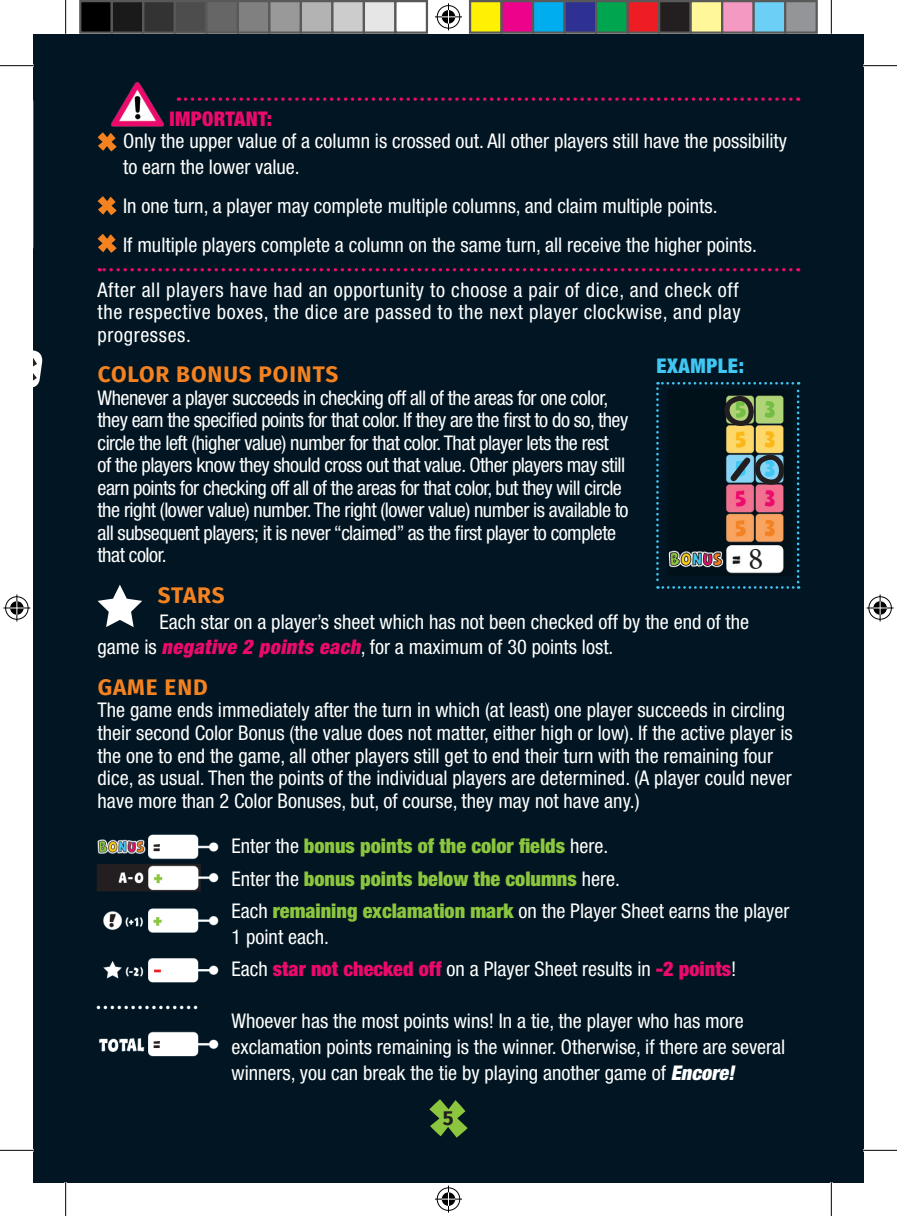
<style>
.page{position:relative;width:897px;height:1216px;background:#fff}
.page>*{position:absolute;margin:0;border:0;box-sizing:border-box;transform-origin:0 0}
.t1{font:700 22.5px "Fira Sans";letter-spacing:.04em;color:#f58220}
.t2{font:condensed 20.25px/22.5px "Helvetica Neue";color:#fff}
.t3{font:condensed 20.25px/22.5px "Helvetica Neue";letter-spacing:-.025em;color:#fff}
.t4{font:900 condensed 20.25px/32.2px "Helvetica Neue";color:#8bc63e}
.t5{font:900 condensed 20.25px "Helvetica Neue";letter-spacing:.02em;color:#ec096d}
.t6{font:900 condensed 20.25px "Helvetica Neue";letter-spacing:.03em;color:#40c7f4}
.t7{font:700 20.25px "Fira Sans";color:#231f20}
.s1{font-weight:900;font-style:italic;color:#ec096d}
.s2{font-weight:400;color:#fff}
.s3{font-weight:900;color:#ec096d}
.s4{font-weight:900;font-style:italic}
</style>
<div class="page">
<div style="left:34px;top:34px;width:829px;height:1148px;background:#011622"></div>
<svg style="left:98px;top:132px;width:19px;height:19px"></svg>
<svg style="left:98px;top:196px;width:19px;height:19px"></svg>
<svg style="left:98px;top:234px;width:19px;height:19px"></svg>
<svg style="left:178px;top:97px;width:613px;height:4px"></svg>
<svg style="left:99px;top:268px;width:692px;height:3px"></svg>
<svg style="left:34px;top:350px;width:9px;height:37px"></svg>
<svg style="left:98px;top:584px;width:44px;height:43px"></svg>
<img style="left:111px;top:82px;width:53px;height:44px">
<svg style="left:429px;top:1099px;width:38px;height:38px"></svg>
<img style="left:96px;top:834px;width:123px;height:223px">
<hr style="left:0;top:65px;width:34px;height:1px;background:#000">
<hr style="left:863px;top:65px;width:34px;height:1px;background:#000">
<hr style="left:0;top:1150px;width:34px;height:1px;background:#000">
<hr style="left:863px;top:1150px;width:34px;height:1px;background:#000">
<hr style="left:65px;top:0;width:1px;height:34px;background:#000">
<hr style="left:65px;top:1182px;width:1px;height:34px;background:#000">
<hr style="left:831px;top:0;width:1px;height:34px;background:#000">
<hr style="left:831px;top:1182px;width:1px;height:34px;background:#000">
<svg style="left:435px;top:3px;width:27px;height:27px"></svg>
<svg style="left:435px;top:1185px;width:27px;height:27px"></svg>
<svg style="left:3px;top:594px;width:27px;height:27px"></svg>
<svg style="left:866px;top:594px;width:27px;height:27px"></svg>
<div style="left:80px;top:1px;width:32px;height:32px;background:#000"></div>
<div style="left:79px;top:0;width:34px;height:34px;border:2px solid #595959"></div>
<div style="left:112px;top:1px;width:31px;height:32px;background:#1a1a1a"></div>
<div style="left:111px;top:0;width:33px;height:34px;border:2px solid #595959"></div>
<div style="left:143px;top:1px;width:32px;height:32px;background:#333"></div>
<div style="left:142px;top:0;width:34px;height:34px;border:2px solid #595959"></div>
<div style="left:175px;top:1px;width:31px;height:32px;background:#4d4d4d"></div>
<div style="left:174px;top:0;width:33px;height:34px;border:2px solid #595959"></div>
<div style="left:206px;top:1px;width:32px;height:32px;background:#666"></div>
<div style="left:205px;top:0;width:34px;height:34px;border:2px solid #595959"></div>
<div style="left:238px;top:1px;width:31px;height:32px;background:#808080"></div>
<div style="left:237px;top:0;width:33px;height:34px;border:2px solid #595959"></div>
<div style="left:269px;top:1px;width:32px;height:32px;background:#999"></div>
<div style="left:268px;top:0;width:34px;height:34px;border:2px solid #595959"></div>
<div style="left:301px;top:1px;width:31px;height:32px;background:#b3b3b3"></div>
<div style="left:300px;top:0;width:33px;height:34px;border:2px solid #595959"></div>
<div style="left:332px;top:1px;width:32px;height:32px;background:#ccc"></div>
<div style="left:331px;top:0;width:34px;height:34px;border:2px solid #595959"></div>
<div style="left:364px;top:1px;width:31px;height:32px;background:#e6e6e6"></div>
<div style="left:363px;top:0;width:33px;height:34px;border:2px solid #595959"></div>
<div style="left:394px;top:0;width:34px;height:34px;border:2px solid #595959"></div>
<div style="left:470px;top:1px;width:31px;height:32px;background:#fff101"></div>
<div style="left:469px;top:0;width:33px;height:34px;border:2px solid #595959"></div>
<div style="left:501px;top:1px;width:32px;height:32px;background:#ed028c"></div>
<div style="left:500px;top:0;width:34px;height:34px;border:2px solid #595959"></div>
<div style="left:533px;top:1px;width:31px;height:32px;background:#00aeef"></div>
<div style="left:532px;top:0;width:33px;height:34px;border:2px solid #595959"></div>
<div style="left:564px;top:1px;width:32px;height:32px;background:#2e3092"></div>
<div style="left:563px;top:0;width:34px;height:34px;border:2px solid #595959"></div>
<div style="left:596px;top:1px;width:31px;height:32px;background:#00a54f"></div>
<div style="left:595px;top:0;width:33px;height:34px;border:2px solid #595959"></div>
<div style="left:627px;top:1px;width:32px;height:32px;background:#ee1d23"></div>
<div style="left:626px;top:0;width:34px;height:34px;border:2px solid #595959"></div>
<div style="left:659px;top:1px;width:31px;height:32px;background:#231f20"></div>
<div style="left:658px;top:0;width:33px;height:34px;border:2px solid #595959"></div>
<div style="left:690px;top:1px;width:32px;height:32px;background:#fff79a"></div>
<div style="left:689px;top:0;width:34px;height:34px;border:2px solid #595959"></div>
<div style="left:722px;top:1px;width:31px;height:32px;background:#f499c2"></div>
<div style="left:721px;top:0;width:33px;height:34px;border:2px solid #595959"></div>
<div style="left:753px;top:1px;width:32px;height:32px;background:#6bcff6"></div>
<div style="left:752px;top:0;width:34px;height:34px;border:2px solid #595959"></div>
<div style="left:785px;top:1px;width:31px;height:32px;background:#939598"></div>
<div style="left:784px;top:0;width:33px;height:34px;border:2px solid #595959"></div>
<svg style="left:656px;top:382px;width:143px;height:207px"></svg>
<p class="t5" style="left:169px;top:102px;width:104px">IMPORTANT:</p>
<p class="t2" style="left:123px;top:128px;width:665px;line-height:25.9px">Only the upper value of a column is crossed out. All other players still have the possibility to earn the lower value.</p>
<p class="t2" style="left:123px;top:186px;width:635px;line-height:38.7px">In one turn, a player may complete multiple columns, and claim multiple points.<br>If multiple players complete a column on the same turn, all receive the higher points.</p>
<p class="t2" style="left:98px;top:278px;width:644px;text-align:justify">After all players have had an opportunity to choose a pair of dice, and check off the respective boxes, the dice are passed to the next player clockwise, and play progresses.</p>
<p class="t1" style="left:98px;top:355px;width:242px">COLOR BONUS POINTS</p>
<p class="t3" style="left:98px;top:386px;width:532px">Whenever a player succeeds in checking off all of the areas for one color, they earn the specified points for that color. If they are the first to do so, they circle the left (higher value) number for that color. That player lets the rest<br>of the players know they should cross out that value. Other players may still earn points for checking off all of the areas for that color, but they will circle the right (lower value) number. The right (lower value) number is available to all subsequent players; it is never “claimed” as the first player to complete that color.</p>
<p class="t1" style="left:158px;top:576px;width:68px">STARS</p>
<p class="t2" style="left:98px;top:608px;width:653px;line-height:25.9px;text-indent:62px">Each star on a player’s sheet which has not been checked off by the end of the game is <span class="s1">negative 2 points each</span>, for a maximum of 30 points lost.</p>
<p class="t1" style="left:98px;top:668px;width:112px">GAME END</p>
<p class="t2" style="left:98px;top:699px;width:697px">The game ends immediately after the turn in which (at least) one player succeeds in circling their second Color Bonus (the value does not matter, either high or low). If the active player is the one to end the game, all other players still get to end their turn with the remaining four dice, as usual. Then the points of the individual players are determined. (A player could never have more than 2 Color Bonuses, but, of course, they may not have any.)</p>
<p class="t4" style="left:231px;top:829px;width:559px"><span class="s2">Enter the</span> bonus points of the color fields <span class="s2">here.<br>Enter the</span> bonus points below the columns <span class="s2">here.<br>Each</span> remaining exclamation mark <span class="s2">on the Player Sheet earns the player</span></p>
<p class="t2" style="left:231px;top:920px;width:506px;line-height:32.2px">1 point each.<br>Each <span class="s3">star not checked off</span> on a Player Sheet results in <span class="s3">-2 points</span>!</p>
<p class="t2" style="left:231px;top:1007px;width:555px;line-height:25.9px">Whoever has the most points wins! In a tie, the player who has more exclamation points remaining is the winner. Otherwise, if there are several winners, you can break the tie by playing another game of <span class="s4">Encore!</span></p>
<p class="t6" style="left:656px;top:349px;width:89px">EXAMPLE:</p>
<p class="t7" style="left:443px;top:1101px;width:12px">5</p>
</div>
